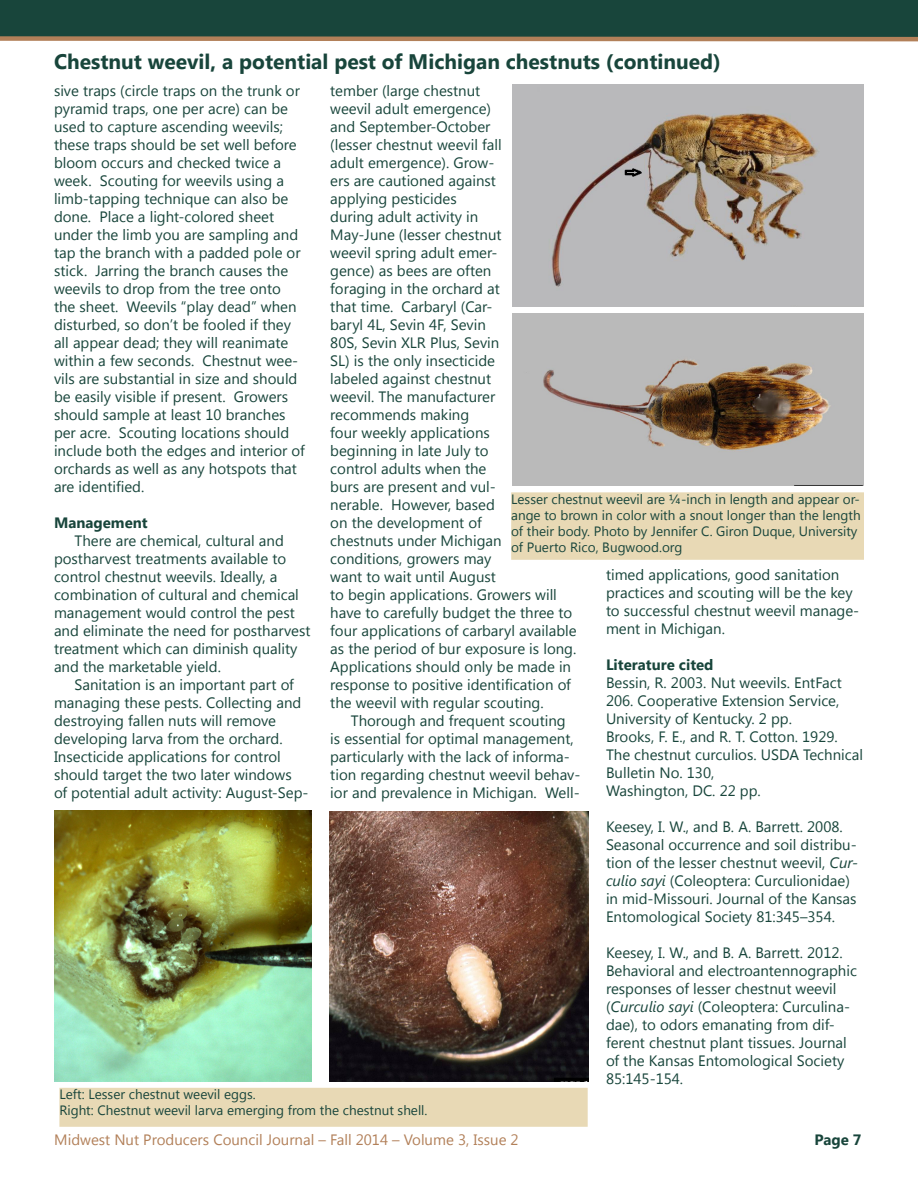
<style>
.page{position:relative;width:918px;height:1188px;background:#fff}
.page>*{position:absolute;margin:0;border:0;box-sizing:border-box;transform-origin:0 0}
.t1{font:700 21px "Segoe UI";color:#18453b}
.t2{font:15px/18px "Segoe UI";color:#18453b}
.t3{font:15px "Segoe UI";color:#b28059}
.t4{font:700 15px "Segoe UI";color:#18453b}
.t5{font:13.5px/16.2px "Segoe UI";color:#18453b}
.s1{font-style:italic}
</style>
<div class="page">
<div style="left:511px;top:492px;width:353px;height:68px;background:#e8d9b5"></div>
<img style="left:512px;top:85px;width:352px;height:222px">
<img style="left:512px;top:314px;width:352px;height:171px">
<div style="left:59px;top:1088px;width:529px;height:39px;background:#e8d9b5"></div>
<img style="left:55px;top:810px;width:257px;height:271px">
<img style="left:330px;top:812px;width:258px;height:269px">
<div style="left:0;top:0;width:918px;height:39px;background:#18453b"></div>
<svg style="left:0;top:36px;width:918px;height:6px;background:#ae8d6e"></svg>
<p class="t1" style="left:54px;top:47px;width:669px">Chestnut weevil, a potential pest of Michigan chestnuts (continued)</p>
<p class="t2" style="left:54px;top:81px;width:252px">sive traps (circle traps on the trunk or pyramid traps, one per acre) can be used to capture ascending weevils; these traps should be set well before bloom occurs and checked twice a week. Scouting for weevils using a limb-tapping technique can also be done. Place a light-colored sheet under the limb you are sampling and tap the branch with a padded pole or stick. Jarring the branch causes the weevils to drop from the tree onto the sheet. Weevils “play dead” when disturbed, so don’t be fooled if they all appear dead; they will reanimate within a few seconds. Chestnut wee&shy;vils are substantial in size and should be easily visible if present. Growers should sample at least 10 branches per acre. Scouting locations should include both the edges and interior of orchards as well as any hotspots that are identified.</p>
<p class="t4" style="left:54px;top:512px;width:95px">Management</p>
<p class="t2" style="left:54px;top:531px;width:258px;text-indent:21px">There are chemical, cultural and postharvest treatments available to control chestnut weevils. Ideally, a combination of cultural and chemical management would control the pest and eliminate the need for postharvest treatment which can diminish quality and the marketable yield.</p>
<p class="t2" style="left:54px;top:675px;width:256px;text-indent:21px">Sanitation is an important part of managing these pests. Collecting and destroying fallen nuts will remove developing larva from the orchard.<br>Insecticide applications for control should target the two later windows of potential adult activity: August-Sep-</p>
<p class="t2" style="left:330px;top:81px;width:248px">tember (large chestnut<br>weevil adult emergence)<br>and September-October<br>(lesser chestnut weevil fall<br>adult emergence). Grow-<br>ers are cautioned against<br>applying pesticides<br>during adult activity in<br>May-June (lesser chestnut<br>weevil spring adult emer-<br>gence) as bees are often<br>foraging in the orchard at<br>that time. Carbaryl (Car-<br>baryl 4L, Sevin 4F, Sevin<br>80S, Sevin XLR Plus, Sevin<br>SL) is the only insecticide<br>labeled against chestnut<br>weevil. The manufacturer recommends making<br>four weekly applications<br>beginning in late July to<br>control adults when the<br>burs are present and vul-<br>nerable. However, based<br>on the development of<br>chestnuts under Michigan conditions, growers may<br>want to wait until August<br>to begin applications. Growers will have to carefully budget the three to four applications of carbaryl available as the period of bur exposure is long.<br>Applications should only be made in response to positive identification of the weevil with regular scouting.</p>
<p class="t2" style="left:330px;top:711px;width:252px;text-indent:21px">Thorough and frequent scouting<br>is essential for optimal management, particularly with the lack of informa&shy;tion regarding chestnut weevil behav&shy;ior and prevalence in Michigan. Well-</p>
<p class="t5" style="left:511px;top:490px;width:351px">Lesser chestnut weevil are ¼-inch in length and appear or&shy;ange to brown in color with a snout longer than the length of their body. Photo by Jennifer C. Giron Duque, University of Puerto Rico, Bugwood.org</p>
<p class="t2" style="left:606px;top:565px;width:255px">timed applications, good sanitation practices and scouting will be the key to successful chestnut weevil manage&shy;ment in Michigan.</p>
<p class="t4" style="left:606px;top:654px;width:109px">Literature cited</p>
<p class="t2" style="left:606px;top:673px;width:237px">Bessin, R. 2003. Nut weevils. EntFact<br>206. Cooperative Extension Service,<br>University of Kentucky. 2 pp.</p>
<p class="t2" style="left:606px;top:727px;width:259px">Brooks, F. E., and R. T. Cotton. 1929.<br>The chestnut curculios. USDA Technical<br>Bulletin No. 130,</p>
<p class="t2" style="left:606px;top:781px;width:156px">Washington, DC. 22 pp.</p>
<p class="t2" style="left:606px;top:817px;width:254px">Keesey, I. W., and B. A. Barrett. 2008.<br>Seasonal occurrence and soil distribu&shy;tion of the lesser chestnut weevil, <span class="s1">Cur&shy;culio sayi</span> (Coleoptera: Curculionidae) in mid-Missouri. Journal of the Kansas</p>
<p class="t2" style="left:606px;top:907px;width:231px">Entomological Society 81:345–354.</p>
<p class="t2" style="left:606px;top:943px;width:253px">Keesey, I. W., and B. A. Barrett. 2012.<br>Behavioral and electroantennographic responses of lesser chestnut weevil (<span class="s1">Curculio sayi</span> (Coleoptera: Curculina&shy;dae), to odors emanating from dif&shy;ferent chestnut plant tissues. Journal of the Kansas Entomological Society 85:145-154.</p>
<p class="t5" style="left:59px;top:1086px;width:198px">Left: Lesser chestnut weevil eggs.</p>
<p class="t5" style="left:59px;top:1102px;width:370px">Right: Chestnut weevil larva emerging from the chestnut shell.</p>
<p class="t3" style="left:54px;top:1129px;width:466px">Midwest Nut Producers Council Journal – Fall 2014 – Volume 3, Issue 2</p>
<p class="t4" style="left:814px;top:1129px;width:49px">Page 7</p>
</div>
